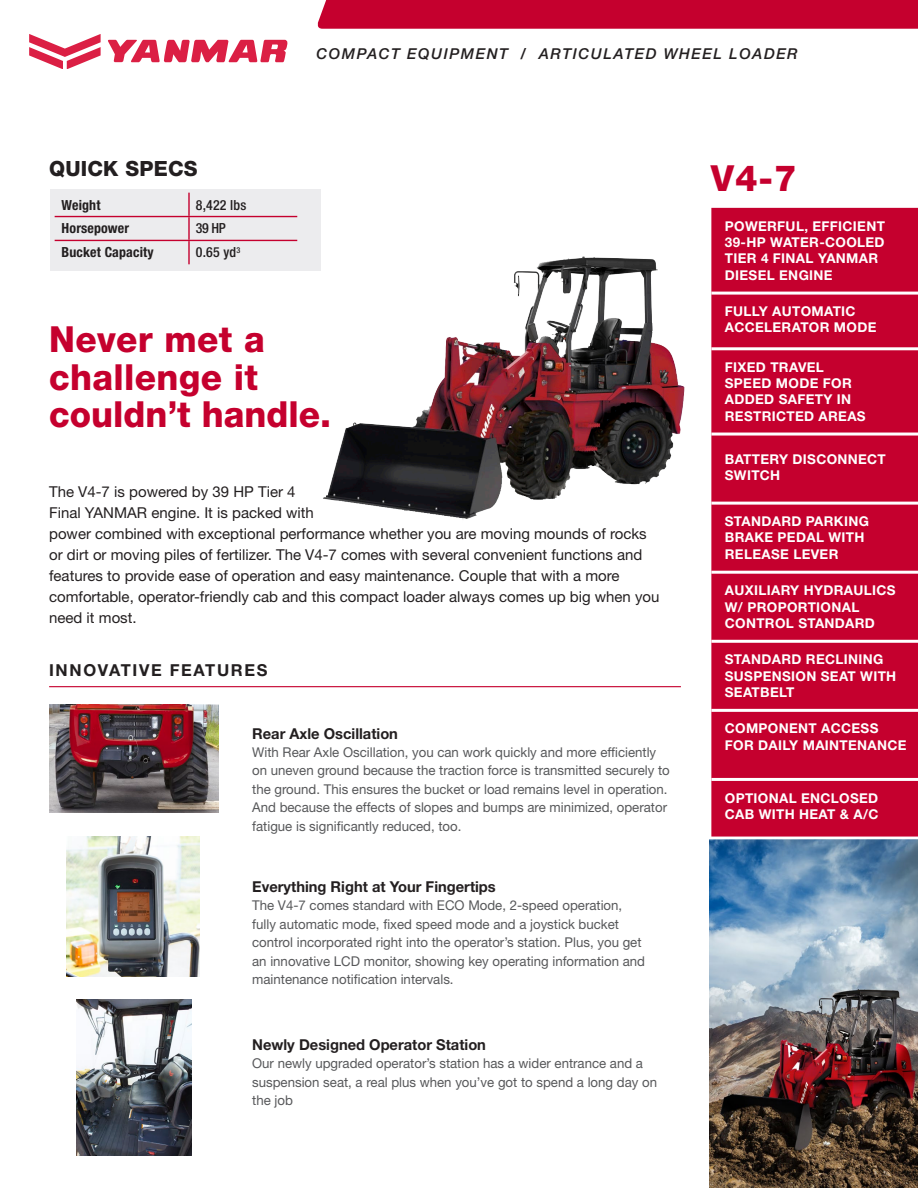
<style>
.page{position:relative;width:918px;height:1188px;background:#fff}
.page>*{position:absolute;margin:0;border:0;box-sizing:border-box;transform-origin:0 0}
.t1{font:800 36px/37.5px "Helvetica Neue LT Std";letter-spacing:.01em;color:#c5002e}
.t2{font:800 21px "Helvetica Neue LT Std";letter-spacing:.01em;color:#231f20}
.t3{font:700 16.5px "Helvetica Neue LT Std";letter-spacing:.1em;color:#231f20}
.t4{font:15px/21px "Helvetica Neue LT Std";color:#231f20}
.t5{font:700 15px "Helvetica Neue LT Std";color:#231f20}
.t6{font:italic 500 15px "Helvetica Neue LT Std";letter-spacing:.1em;color:#231f20}
.t7{font:700 condensed 13.95px "Helvetica Neue LT Std";letter-spacing:.01em;color:#231f20}
.t8{font:500 condensed 13.95px "Helvetica Neue LT Std";letter-spacing:.01em;color:#231f20}
.t9{font:13.5px/18.3px "Helvetica Neue LT Std";color:#57585a}
.t10{font:700 13.5px/16.2px "Helvetica Neue LT Std";letter-spacing:.025em;color:#fff}
</style>
<div class="page">
<img style="left:323px;top:256px;width:362px;height:264px">
<hr style="left:49px;top:686px;width:632px;height:1px;background:#c5002e">
<img style="left:709px;top:839px;width:209px;height:349px">
<div style="left:317px;top:0;width:601px;height:29px;background:#c5002e"></div>
<div style="left:50px;top:189px;width:271px;height:82px;background:#ececee"></div>
<hr style="left:188px;top:193px;width:2px;height:23px;background:#c5002e">
<hr style="left:55px;top:216px;width:134px;height:1px;background:#c5002e">
<hr style="left:189px;top:216px;width:108px;height:1px;background:#c5002e">
<hr style="left:188px;top:217px;width:2px;height:23px;background:#c5002e">
<hr style="left:55px;top:240px;width:134px;height:1px;background:#c5002e">
<hr style="left:189px;top:240px;width:108px;height:1px;background:#c5002e">
<hr style="left:188px;top:241px;width:2px;height:23px;background:#c5002e">
<img style="left:76px;top:999px;width:116px;height:157px">
<img style="left:66px;top:837px;width:134px;height:140px">
<img style="left:50px;top:705px;width:168px;height:107px">
<svg style="left:108px;top:40px;width:180px;height:22px"></svg>
<svg style="left:29px;top:34px;width:72px;height:35px"></svg>
<div style="left:711px;top:208px;width:207px;height:629px;background:#c5002e"></div>
<hr style="left:711px;top:292px;width:207px;height:3px;background:#fff">
<hr style="left:711px;top:347px;width:207px;height:3px;background:#fff">
<hr style="left:711px;top:433px;width:207px;height:3px;background:#fff">
<hr style="left:711px;top:502px;width:207px;height:3px;background:#fff">
<hr style="left:711px;top:571px;width:207px;height:3px;background:#fff">
<hr style="left:711px;top:640px;width:207px;height:3px;background:#fff">
<hr style="left:711px;top:709px;width:207px;height:3px;background:#fff">
<hr style="left:711px;top:778px;width:207px;height:3px;background:#fff">
<p class="t2" style="left:49px;top:156px;width:150px">QUICK SPECS</p>
<p class="t6" style="left:317px;top:45px;width:483px">COMPACT EQUIPMENT / ARTICULATED WHEEL LOADER</p>
<p class="t1" style="left:711px;top:159px;width:88px">V4-7</p>
<p class="t7" style="left:62px;top:196px;width:40px">Weight</p>
<p class="t8" style="left:196px;top:196px;width:52px">8,422 lbs</p>
<p class="t7" style="left:62px;top:220px;width:69px">Horsepower</p>
<p class="t8" style="left:196px;top:220px;width:31px">39 HP</p>
<p class="t7" style="left:62px;top:244px;width:94px">Bucket Capacity</p>
<p class="t8" style="left:196px;top:244px;width:46px">0.65 yd<sup>3</sup></p>
<p class="t1" style="left:49px;top:321px;width:284px">Never met a challenge it couldn’t handle.</p>
<p class="t4" style="left:49px;top:481px;width:248px">The V4-7 is powered by 39 HP Tier 4</p>
<p class="t4" style="left:49px;top:502px;width:266px">Final YANMAR engine. It is packed with</p>
<p class="t4" style="left:49px;top:523px;width:612px">power combined with exceptional performance whether you are moving mounds of rocks or dirt or moving piles of fertilizer. The V4-7 comes with several convenient functions and features to provide ease of operation and easy maintenance. Couple that with a more comfortable, operator-friendly cab and this compact loader always comes up big when you need it most.</p>
<p class="t3" style="left:49px;top:660px;width:220px">INNOVATIVE FEATURES</p>
<p class="t5" style="left:252px;top:724px;width:147px">Rear Axle Oscillation</p>
<p class="t9" style="left:252px;top:743px;width:419px">With Rear Axle Oscillation, you can work quickly and more efficiently on uneven ground because the traction force is transmitted securely to the ground. This ensures the bucket or load remains level in operation.<br>And because the effects of slopes and bumps are minimized, operator fatigue is significantly reduced, too.</p>
<p class="t5" style="left:252px;top:877px;width:245px">Everything Right at Your Fingertips</p>
<p class="t9" style="left:252px;top:896px;width:394px">The V4-7 comes standard with ECO Mode, 2-speed operation, fully automatic mode, fixed speed mode and a joystick bucket control incorporated right into the operator’s station. Plus, you get an innovative LCD monitor, showing key operating information and maintenance notification intervals.</p>
<p class="t5" style="left:252px;top:1035px;width:235px">Newly Designed Operator Station</p>
<p class="t9" style="left:252px;top:1054px;width:406px">Our newly upgraded operator’s station has a wider entrance and a suspension seat, a real plus when you’ve got to spend a long day on the job</p>
<p class="t10" style="left:725px;top:218px;width:162px">POWERFUL, EFFICIENT<br>39-HP WATER-COOLED<br>TIER 4 FINAL YANMAR<br>DIESEL ENGINE</p>
<p class="t10" style="left:725px;top:303px;width:153px">FULLY AUTOMATIC<br>ACCELERATOR MODE</p>
<p class="t10" style="left:725px;top:359px;width:142px">FIXED TRAVEL<br>SPEED MODE FOR<br>ADDED SAFETY IN<br>RESTRICTED AREAS</p>
<p class="t10" style="left:725px;top:451px;width:163px">BATTERY DISCONNECT<br>SWITCH</p>
<p class="t10" style="left:725px;top:513px;width:146px">STANDARD PARKING<br>BRAKE PEDAL WITH<br>RELEASE LEVER</p>
<p class="t10" style="left:725px;top:582px;width:172px">AUXILIARY HYDRAULICS<br>W/ PROPORTIONAL<br>CONTROL STANDARD</p>
<p class="t10" style="left:725px;top:651px;width:173px">STANDARD RECLINING<br>SUSPENSION SEAT WITH<br>SEATBELT</p>
<p class="t10" style="left:725px;top:720px;width:183px">COMPONENT ACCESS<br>FOR DAILY MAINTENANCE</p>
<p class="t10" style="left:725px;top:789px;width:155px">OPTIONAL ENCLOSED<br>CAB WITH HEAT &amp; A/C</p>
</div>
